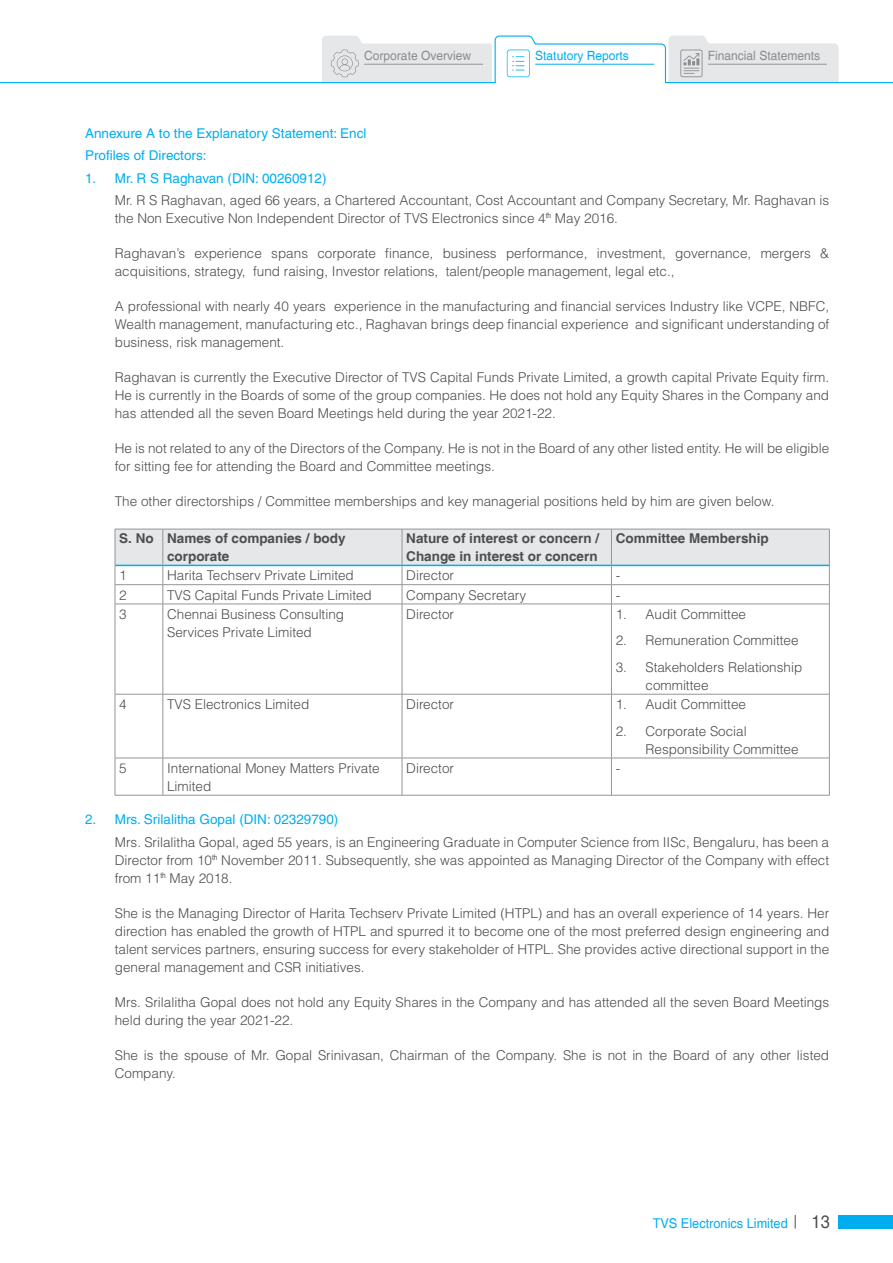
<style>
.page{position:relative;width:893px;height:1263px;background:#fff}
.page>*{position:absolute;margin:0;border:0;box-sizing:border-box;transform-origin:0 0}
.t1{font:condensed 18px "Helvetica";color:#4d4d4f;scale:1.1 1}
.t2{font:300 13.5px/18px "Helvetica";color:#4d4d4f}
.t3{font:13.5px/22.2px "Helvetica CE";color:#00aeef}
.t4{font:700 13.5px/18px "Helvetica";color:#4d4d4f}
.t5{font:condensed 13.5px "Helvetica";color:#00aeef;scale:1.15 1}
.t6{font:condensed 12.75px "Helvetica";color:#8a8c8e;scale:1.15 1}
.t7{font:condensed 12.75px "Helvetica";color:#00aeef;scale:1.15 1}
</style>
<div class="page">
<div style="left:838px;top:1215px;width:55px;height:13px;background:#00aeef"></div>
<svg style="left:795px;top:1215px;width:1px;height:13px"></svg>
<svg style="left:0;top:35px;width:893px;height:49px"></svg>
<hr style="left:115px;top:604px;width:48px;height:1px;background:#939598">
<hr style="left:163px;top:604px;width:239px;height:1px;background:#939598">
<hr style="left:163px;top:604px;width:1px;height:90px;background:#939598">
<hr style="left:402px;top:604px;width:209px;height:1px;background:#939598">
<hr style="left:402px;top:604px;width:1px;height:90px;background:#939598">
<hr style="left:611px;top:604px;width:219px;height:1px;background:#939598">
<hr style="left:611px;top:604px;width:1px;height:90px;background:#939598">
<hr style="left:163px;top:694px;width:1px;height:64px;background:#939598">
<hr style="left:402px;top:694px;width:1px;height:64px;background:#939598">
<hr style="left:611px;top:694px;width:1px;height:64px;background:#939598">
<hr style="left:163px;top:758px;width:1px;height:37px;background:#939598">
<hr style="left:402px;top:758px;width:1px;height:37px;background:#939598">
<hr style="left:611px;top:758px;width:1px;height:37px;background:#939598">
<svg style="left:115px;top:530px;width:715px;height:74px"></svg>
<hr style="left:115px;top:604px;width:1px;height:90px;background:#939598">
<hr style="left:829px;top:604px;width:1px;height:90px;background:#939598">
<hr style="left:115px;top:694px;width:48px;height:1px;background:#939598">
<hr style="left:115px;top:694px;width:1px;height:64px;background:#939598">
<hr style="left:163px;top:694px;width:239px;height:1px;background:#939598">
<hr style="left:402px;top:694px;width:209px;height:1px;background:#939598">
<hr style="left:611px;top:694px;width:219px;height:1px;background:#939598">
<hr style="left:829px;top:694px;width:1px;height:64px;background:#939598">
<hr style="left:115px;top:758px;width:48px;height:1px;background:#939598">
<hr style="left:115px;top:758px;width:1px;height:37px;background:#939598">
<hr style="left:163px;top:758px;width:239px;height:1px;background:#939598">
<hr style="left:402px;top:758px;width:209px;height:1px;background:#939598">
<hr style="left:611px;top:758px;width:219px;height:1px;background:#939598">
<hr style="left:829px;top:758px;width:1px;height:37px;background:#939598">
<hr style="left:115px;top:795px;width:48px;height:1px;background:#939598">
<hr style="left:163px;top:795px;width:239px;height:1px;background:#939598">
<hr style="left:402px;top:795px;width:209px;height:1px;background:#939598">
<hr style="left:611px;top:795px;width:219px;height:1px;background:#939598">
<hr style="left:115px;top:529px;width:48px;height:1px;background:#939598">
<hr style="left:163px;top:529px;width:239px;height:1px;background:#939598">
<hr style="left:402px;top:529px;width:209px;height:1px;background:#939598">
<hr style="left:611px;top:529px;width:219px;height:1px;background:#939598">
<hr style="left:115px;top:529px;width:1px;height:36px;background:#939598">
<hr style="left:829px;top:529px;width:1px;height:36px;background:#939598">
<hr style="left:115px;top:565px;width:48px;height:1px;background:#00aeef">
<hr style="left:163px;top:565px;width:239px;height:1px;background:#00aeef">
<hr style="left:402px;top:565px;width:209px;height:1px;background:#00aeef">
<hr style="left:611px;top:565px;width:218px;height:1px;background:#00aeef">
<p class="t6" style="left:364px;top:48px;width:94px">Corporate Overview</p>
<p class="t6" style="left:708px;top:48px;width:99px">Financial Statements</p>
<p class="t7" style="left:535px;top:48px;width:83px">Statutory Reports</p>
<p class="t3" style="left:85px;top:122px;width:283px">Annexure A to the Explanatory Statement: Encl<br>Profiles of Directors:</p>
<p class="t3" style="left:85px;top:167px;width:243px">1. Mr. R S Raghavan (DIN: 00260912)</p>
<p class="t2" style="left:115px;top:191px;width:716px">Mr. R S Raghavan, aged 66 years, a Chartered Accountant, Cost Accountant and Company Secretary, Mr. Raghavan is the Non Executive Non Independent Director of TVS Electronics since 4<sup>th</sup> May 2016.</p>
<p class="t2" style="left:115px;top:244px;width:716px">Raghavan’s experience spans corporate finance, business performance, investment, governance, mergers &amp; acquisitions, strategy, fund raising, Investor relations, talent/people management, legal etc.,</p>
<p class="t2" style="left:115px;top:297px;width:716px;text-align:justify">A professional with nearly 40 years experience in the manufacturing and financial services Industry like VCPE, NBFC, Wealth management, manufacturing etc., Raghavan brings deep financial experience and significant understanding of business, risk management.</p>
<p class="t2" style="left:115px;top:368px;width:716px;text-align:justify">Raghavan is currently the Executive Director of TVS Capital Funds Private Limited, a growth capital Private Equity firm.<br>He is currently in the Boards of some of the group companies. He does not hold any Equity Shares in the Company and has attended all the seven Board Meetings held during the year 2021-22.</p>
<p class="t2" style="left:115px;top:439px;width:716px">He is not related to any of the Directors of the Company. He is not in the Board of any other listed entity. He will be eligible for sitting fee for attending the Board and Committee meetings.</p>
<p class="t2" style="left:115px;top:492px;width:661px">The other directorships / Committee memberships and key managerial positions held by him are given below.</p>
<p class="t4" style="left:167px;top:530px;width:180px;text-indent:-48px">S. No Names of companies / body corporate</p>
<p class="t4" style="left:406px;top:530px;width:194px">Nature of interest or concern /<br>Change in interest or concern</p>
<p class="t4" style="left:616px;top:530px;width:155px">Committee Membership</p>
<p class="t2" style="left:119px;top:566px;width:9px">1</p>
<p class="t2" style="left:167px;top:566px;width:188px">Harita Techserv Private Limited</p>
<p class="t2" style="left:406px;top:566px;width:49px">Director</p>
<p class="t2" style="left:616px;top:566px;width:6px">-</p>
<p class="t2" style="left:119px;top:586px;width:9px">2</p>
<p class="t2" style="left:167px;top:586px;width:206px">TVS Capital Funds Private Limited</p>
<p class="t2" style="left:406px;top:586px;width:122px">Company Secretary</p>
<p class="t2" style="left:616px;top:586px;width:6px">-</p>
<p class="t2" style="left:119px;top:605px;width:9px">3</p>
<p class="t2" style="left:167px;top:605px;width:179px">Chennai Business Consulting<br>Services Private Limited</p>
<p class="t2" style="left:406px;top:605px;width:49px">Director</p>
<p class="t2" style="left:616px;top:605px;width:132px">1. Audit Committee</p>
<p class="t2" style="left:616px;top:631px;width:184px">2. Remuneration Committee</p>
<p class="t2" style="left:645px;top:658px;width:158px;text-indent:-30px">3. Stakeholders Relationship committee</p>
<p class="t2" style="left:119px;top:695px;width:9px">4</p>
<p class="t2" style="left:167px;top:695px;width:144px">TVS Electronics Limited</p>
<p class="t2" style="left:406px;top:695px;width:49px">Director</p>
<p class="t2" style="left:616px;top:695px;width:132px">1. Audit Committee</p>
<p class="t2" style="left:645px;top:722px;width:155px;text-indent:-30px">2. Corporate Social<br>Responsibility Committee</p>
<p class="t2" style="left:119px;top:759px;width:9px">5</p>
<p class="t2" style="left:167px;top:759px;width:214px">International Money Matters Private<br>Limited</p>
<p class="t2" style="left:406px;top:759px;width:49px">Director</p>
<p class="t2" style="left:616px;top:759px;width:6px">-</p>
<p class="t3" style="left:85px;top:808px;width:255px">2. Mrs. Srilalitha Gopal (DIN: 02329790)</p>
<p class="t2" style="left:115px;top:833px;width:716px;text-align:justify">Mrs. Srilalitha Gopal, aged 55 years, is an Engineering Graduate in Computer Science from IISc, Bengaluru, has been a Director from 10<sup>th</sup> November 2011. Subsequently, she was appointed as Managing Director of the Company with effect from 11<sup>th</sup> May 2018.</p>
<p class="t2" style="left:115px;top:904px;width:716px;text-align:justify">She is the Managing Director of Harita Techserv Private Limited (HTPL) and has an overall experience of 14 years. Her direction has enabled the growth of HTPL and spurred it to become one of the most preferred design engineering and talent services partners, ensuring success for every stakeholder of HTPL. She provides active directional support in the general management and CSR initiatives.</p>
<p class="t2" style="left:115px;top:993px;width:716px">Mrs. Srilalitha Gopal does not hold any Equity Shares in the Company and has attended all the seven Board Meetings held during the year 2021-22.</p>
<p class="t2" style="left:115px;top:1046px;width:716px">She is the spouse of Mr. Gopal Srinivasan, Chairman of the Company. She is not in the Board of any other listed<br>Company.</p>
<p class="t5" style="left:653px;top:1215px;width:119px">TVS Electronics Limited</p>
<h1 class="t1" style="left:812px;top:1211px;width:18px">13</h1>
</div>
